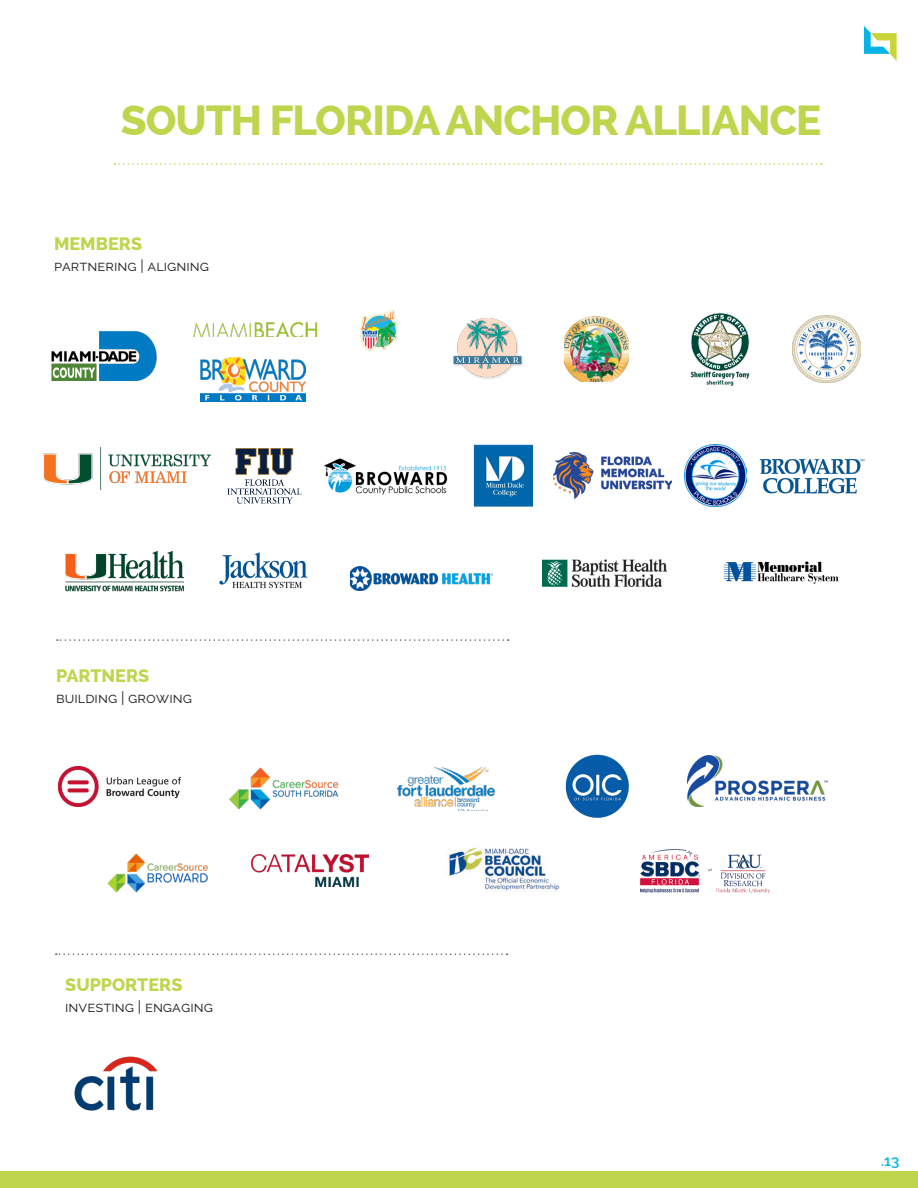
<style>
.page{position:relative;width:918px;height:1188px;background:#fff}
.page>*{position:absolute;margin:0;border:0;box-sizing:border-box;transform-origin:0 0}
.t1{font:800 42px "Raleway";letter-spacing:-.025em;color:#bfd54d}
.t2{font:800 18px "Raleway";color:#bfd54d}
.t3{font:15px "Raleway";color:#231f20}
.t4{font:600 15px "Raleway";color:#08b3e6}
</style>
<div class="page">
<svg style="left:864px;top:26px;width:33px;height:35px"></svg>
<div style="left:0;top:1172px;width:918px;height:16px;background:#bfd54d"></div>
<img style="left:397px;top:766px;width:99px;height:44px">
<img style="left:252px;top:854px;width:117px;height:33px">
<img style="left:58px;top:766px;width:123px;height:40px">
<img style="left:107px;top:853px;width:101px;height:40px">
<img style="left:449px;top:848px;width:111px;height:44px">
<img style="left:229px;top:767px;width:110px;height:43px">
<img style="left:565px;top:754px;width:64px;height:64px">
<svg style="left:57px;top:639px;width:452px;height:2px"></svg>
<svg style="left:56px;top:953px;width:452px;height:2px"></svg>
<img style="left:44px;top:448px;width:167px;height:42px">
<img style="left:759px;top:459px;width:106px;height:35px">
<img style="left:325px;top:458px;width:123px;height:36px">
<img style="left:350px;top:567px;width:142px;height:23px">
<img style="left:542px;top:560px;width:125px;height:26px">
<img style="left:201px;top:357px;width:105px;height:44px">
<img style="left:690px;top:312px;width:60px;height:74px">
<img style="left:564px;top:316px;width:64px;height:66px">
<img style="left:227px;top:448px;width:74px;height:55px">
<img style="left:474px;top:445px;width:58px;height:61px">
<img style="left:51px;top:331px;width:106px;height:50px">
<img style="left:193px;top:321px;width:125px;height:16px">
<img style="left:75px;top:1057px;width:83px;height:54px">
<img style="left:684px;top:445px;width:62px;height:62px">
<img style="left:793px;top:315px;width:67px;height:68px">
<img style="left:360px;top:311px;width:39px;height:40px">
<img style="left:453px;top:318px;width:70px;height:61px">
<img style="left:219px;top:552px;width:89px;height:37px">
<img style="left:65px;top:550px;width:119px;height:42px">
<img style="left:553px;top:453px;width:118px;height:45px">
<img style="left:723px;top:561px;width:116px;height:23px">
<svg style="left:114px;top:163px;width:708px;height:2px"></svg>
<img style="left:640px;top:849px;width:130px;height:45px">
<img style="left:688px;top:755px;width:140px;height:52px">
<p class="t1" style="left:121px;top:96px;width:702px">SOUTH FLORIDA ANCHOR ALLIANCE</p>
<p class="t2" style="left:54px;top:233px;width:90px">MEMBERS</p>
<p class="t3" style="left:54px;top:257px;width:157px">partnering | aligning</p>
<p class="t2" style="left:56px;top:665px;width:95px">PARTNERS</p>
<p class="t3" style="left:56px;top:689px;width:137px">building | growing</p>
<p class="t2" style="left:65px;top:974px;width:119px">SUPPORTERS</p>
<p class="t3" style="left:65px;top:998px;width:149px">investing | engaging</p>
<p class="t4" style="left:881px;top:1153px;width:20px">.13</p>
</div>
